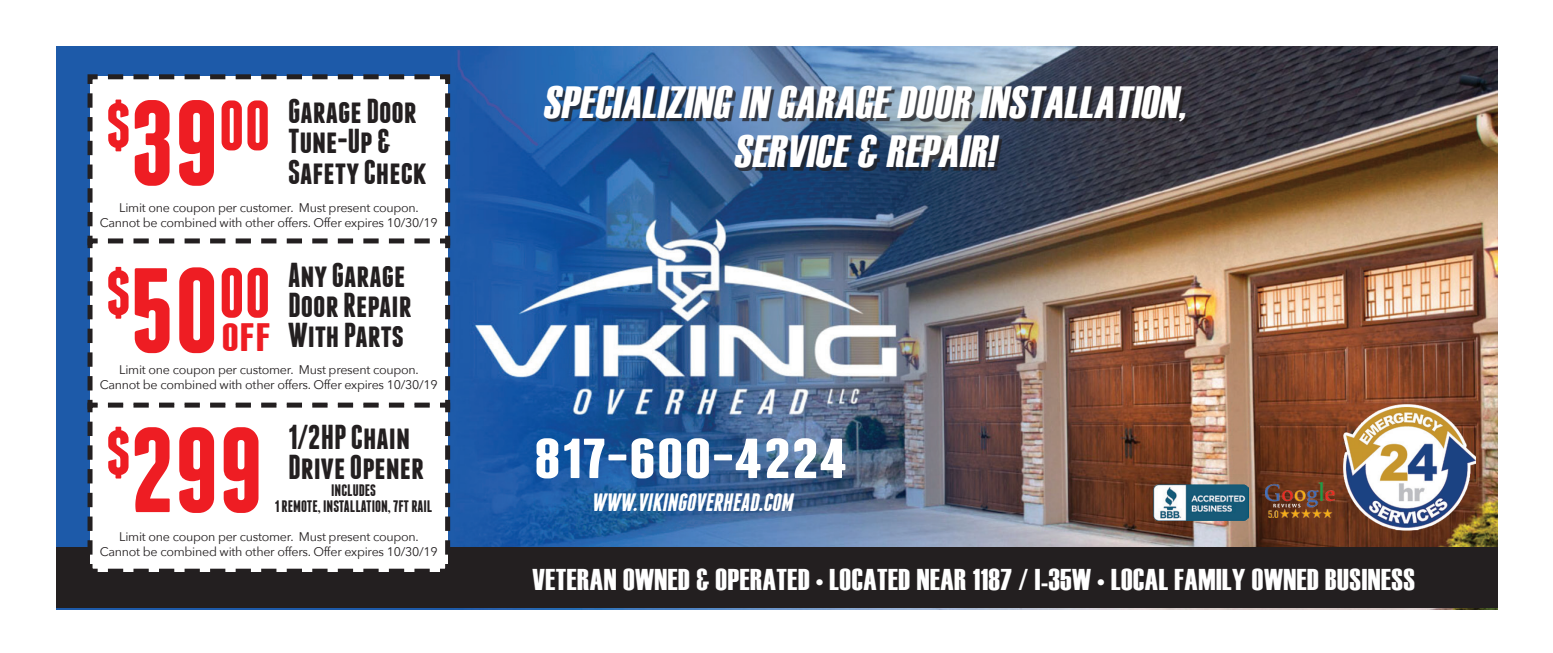
<style>
.page{position:relative;width:1553px;height:653px;background:#fff}
.page>*{position:absolute;margin:0;border:0;box-sizing:border-box;transform-origin:0 0}
.t1{font:700 120px "Franchise Free";color:#ee1d23}
.t2{font:700 70px "Franchise Free";color:#ee1d23}
.t3{font:700 56.25px "Franchise Free";color:#fff;scale:1.33 1}
.t4{font:italic 45px/49px "Haettenschweiler";color:#fff;text-align:center}
.t5{font:700 39.5px "Franchise Free";color:#ee1d23;scale:1.25 1}
.t6{font:700 34.5px/30.2px "Franchise Free";color:#231f20}
.t7{font:30px "Haettenschweiler";letter-spacing:.02em;color:#fff}
.t8{font:italic 700 25px "Franchise Free";color:#fff}
.t9{font:700 16.5px/16.5px "Franchise Free";color:#231f20;text-align:center}
.t10{font:12.5px/15px "Avenir Next";letter-spacing:-.02em;color:#231f20;text-align:center}
.s1{font-size:120px}
</style>
<div class="page">
<img style="left:56px;top:46px;width:1441px;height:563px">
<div style="left:56px;top:547px;width:1441px;height:61px;background:#231f20"></div>
<svg style="left:85px;top:72px;width:367px;height:164px"></svg>
<svg style="left:85px;top:236px;width:367px;height:164px"></svg>
<svg style="left:85px;top:400px;width:367px;height:172px"></svg>
<div style="left:547px;top:89px;width:641px;height:82px;background:#231f20;opacity:.75"></div>
<img style="left:1336px;top:400px;width:139px;height:132px">
<img style="left:1265px;top:482px;width:69px;height:35px">
<img style="left:1153px;top:484px;width:95px;height:36px">
<h2 class="t2" style="left:107px;top:93px;width:165px">$<span class="s1">39</span>00</h2>
<h3 class="t6" style="left:288px;top:96px;width:140px">Garage Door<br>Tune-Up &amp;<br>Safety Check</h3>
<p class="t10" style="left:100px;top:199px;width:339px">Limit one coupon per customer. Must present coupon.<br>Cannot be combined with other offers. Offer expires 10/30/19</p>
<h2 class="t2" style="left:107px;top:260px;width:165px">$<span class="s1">50</span>00</h2>
<h3 class="t5" style="left:221px;top:319px;width:41px">OFF</h3>
<h3 class="t6" style="left:288px;top:260px;width:125px">Any Garage<br>Door Repair<br>With Parts</h3>
<p class="t10" style="left:100px;top:361px;width:339px">Limit one coupon per customer. Must present coupon.<br>Cannot be combined with other offers. Offer expires 10/30/19</p>
<h3 class="t4" style="left:542px;top:76px;width:652px">SPECIALIZING IN GARAGE DOOR INSTALLATION,<br>SERVICE &amp; REPAIR!</h3>
<h1 class="t1" style="left:107px;top:414px;width:158px"><sup>$</sup>299</h1>
<h3 class="t6" style="left:288px;top:421px;width:138px">1/2HP Chain<br>Drive Opener</h3>
<h3 class="t9" style="left:275px;top:481px;width:159px">INCLUDES<br>1 REMOTE, INSTALLATION, 7FT RAIL</h3>
<h3 class="t8" style="left:591px;top:490px;width:207px">WWW.VIKINGOVERHEAD.COM</h3>
<h3 class="t3" style="left:533px;top:432px;width:238px">817-600-4224</h3>
<p class="t10" style="left:100px;top:529px;width:339px">Limit one coupon per customer. Must present coupon.<br>Cannot be combined with other offers. Offer expires 10/30/19</p>
<h3 class="t7" style="left:532px;top:562px;width:884px">VETERAN OWNED &amp; OPERATED • LOCATED NEAR 1187 / I-35W • LOCAL FAMILY OWNED BUSINESS</h3>
</div>
